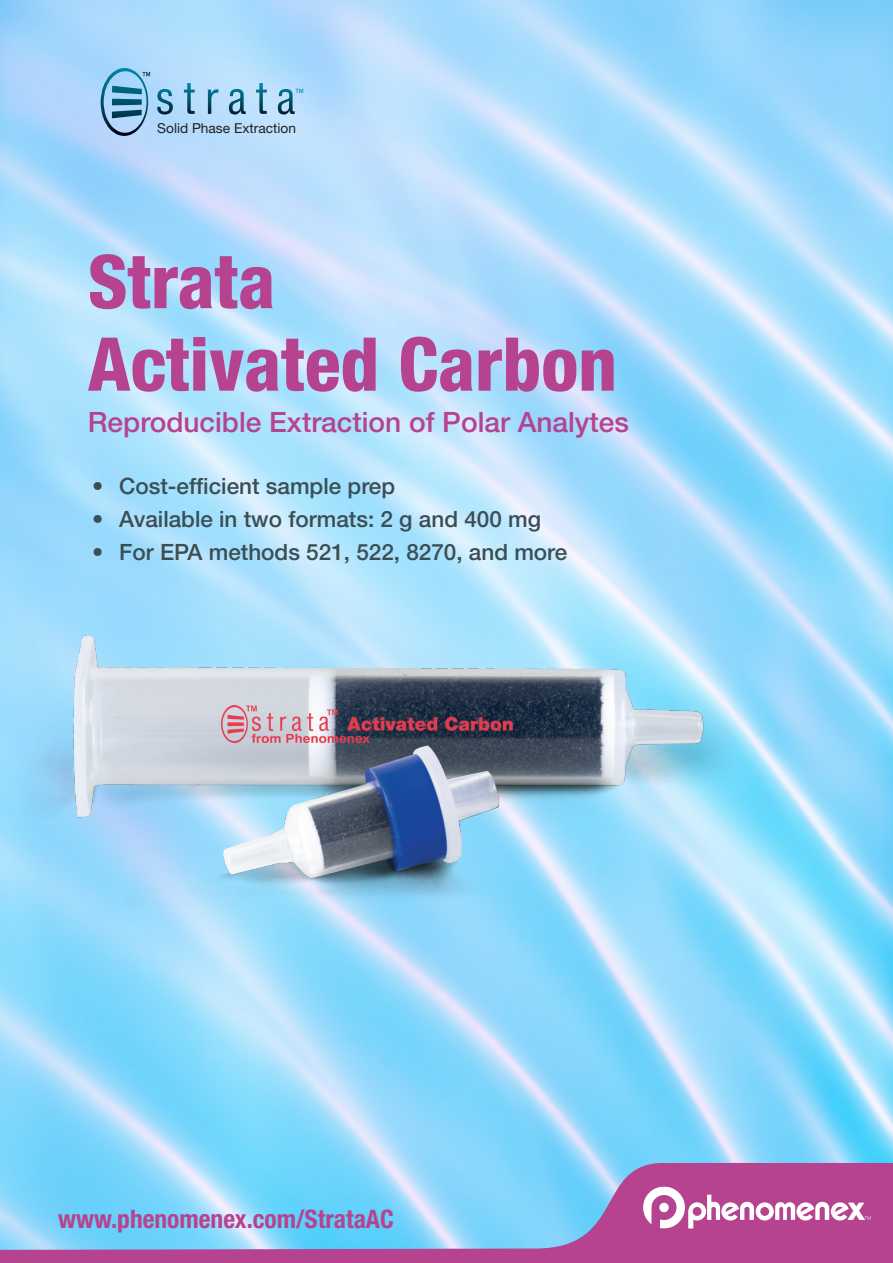
<style>
.page{position:relative;width:893px;height:1263px;background:#fff}
.page>*{position:absolute;margin:0;border:0;box-sizing:border-box;transform-origin:0 0}
.Pure__Header_white{font:800 condensed 74.25px/82.5px "Helvetica Neue LT Pro";color:#b6438f}
.Pure__Header_white-2{font:500 28.05px "Helvetica Neue LT Pro";color:#b6438f}
.Order_Text_Centered{font:700 condensed 25.5px "Helvetica Neue LT Pro";color:#b6438f}
.t1{font:500 22.5px "Helvetica Neue LT Pro";color:#3b4e54}
.t2{font:13.65px "Helvetica Neue LT Pro";color:#231f20}
</style>
<div class="page">
<img style="left:0;top:0;width:893px;height:1163px">
<svg style="left:157px;top:89px;width:16px;height:26px"></svg>
<svg style="left:184px;top:83px;width:11px;height:31px"></svg>
<svg style="left:208px;top:89px;width:10px;height:25px"></svg>
<svg style="left:229px;top:89px;width:17px;height:25px"></svg>
<svg style="left:256px;top:83px;width:11px;height:31px"></svg>
<svg style="left:101px;top:68px;width:49px;height:68px;background:#79acce"></svg>
<svg style="left:278px;top:89px;width:25px;height:25px"></svg>
<svg style="left:0;top:1163px;width:893px;height:100px;background:#92a4d7"></svg>
<svg style="left:643px;top:1186px;width:228px;height:43px"></svg>
<img style="left:22px;top:631px;width:780px;height:276px">
<p class="t2" style="left:157px;top:119px;width:140px">Solid Phase Extraction</p>
<p class="Pure__Header_white" style="left:88px;top:239px;width:531px">Strata<br>Activated Carbon</p>
<p class="Pure__Header_white-2" style="left:88px;top:405px;width:543px">Reproducible Extraction of Polar Analytes</p>
<p class="t1" style="left:92px;top:473px;width:304px">• Cost-efficient sample prep</p>
<p class="t1" style="left:92px;top:506px;width:450px">• Available in two formats: 2 g and 400 mg</p>
<p class="t1" style="left:92px;top:539px;width:477px">• For EPA methods 521, 522, 8270, and more</p>
<p class="Order_Text_Centered" style="left:58px;top:1204px;width:337px">www.phenomenex.com/StrataAC</p>
</div>
